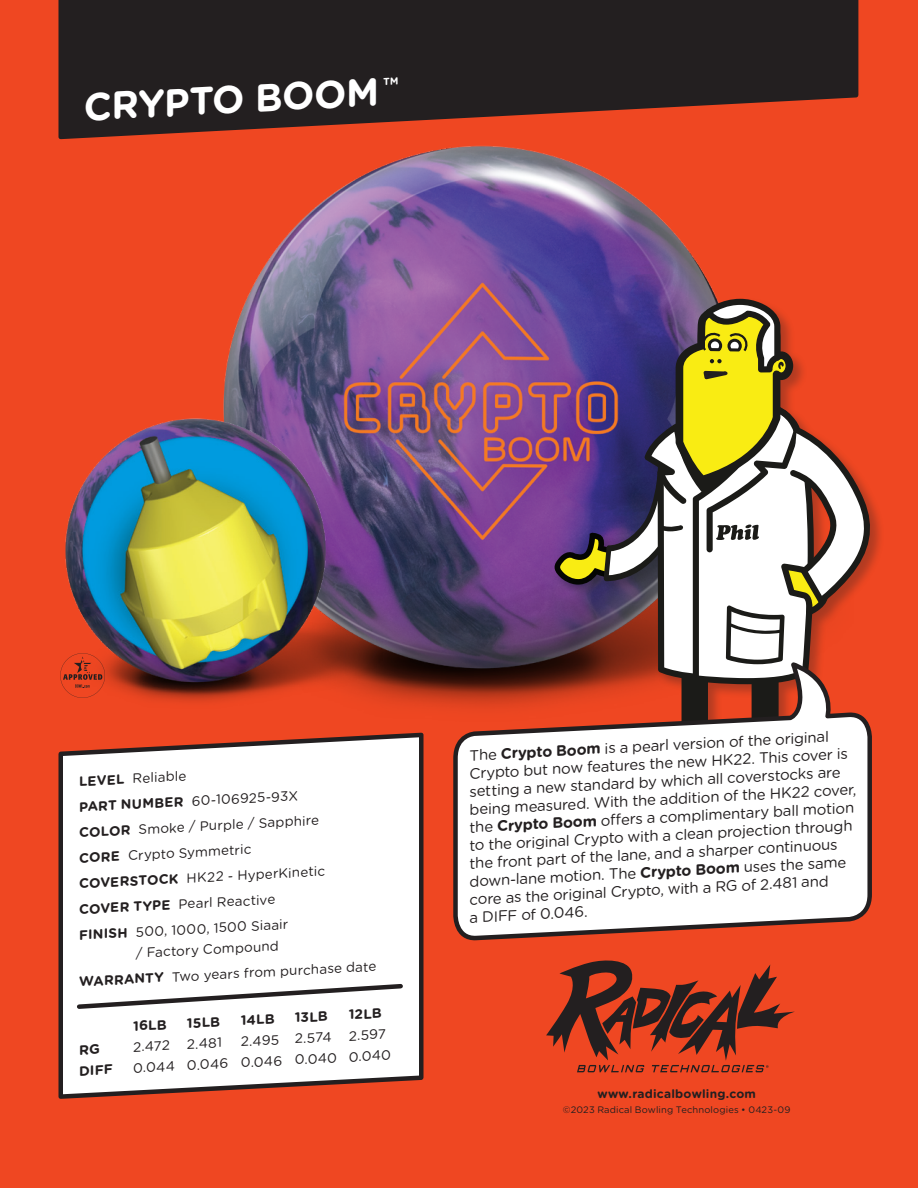
<style>
.page{position:relative;width:918px;height:1188px;background:#ef4722}
.page>*{position:absolute;margin:0;border:0;box-sizing:border-box;transform-origin:0 0}
.Ball_Poster_Specific{font:700 39px "Gotham Rounded";color:#fff}
.Ball_Poster_Specific-2{font:15px "Gotham Rounded";color:#231f20}
.Ball_Poster_Specific-3{font:13.5px/21px "Gotham Rounded";color:#231f20}
.Ball_Poster_Specific-4{font:700 13.5px "Gotham Rounded";color:#231f20}
.t1{font:700 12px "Gotham Rounded";letter-spacing:.02em;color:#231f20}
.t2{font:9.3px "Gotham Rounded";letter-spacing:.015em;color:#231f20}
.s1{font-weight:700}
</style>
<div class="page">
<img style="left:223px;top:145px;width:492px;height:562px">
<svg style="left:58px;top:732px;width:366px;height:367px;background:#f4edec"></svg>
<svg style="left:58px;top:0;width:801px;height:140px"></svg>
<svg style="left:546px;top:960px;width:249px;height:112px"></svg>
<svg style="left:552px;top:294px;width:323px;height:362px;background:#a37c74"></svg>
<svg style="left:451px;top:656px;width:421px;height:285px;background:#e1c3bd"></svg>
<img style="left:58px;top:401px;width:325px;height:345px">
<svg style="left:74px;top:981px;width:331px;height:30px;background:#deddde"></svg>
<svg style="left:80px;top:1044px;width:19px;height:11px"></svg>
<p class="Ball_Poster_Specific" style="left:82px;top:79px;width:317px;rotate:-3deg">CRYPTO BOOM <sup>™</sup></p>
<p class="Ball_Poster_Specific-3" style="left:78px;top:770px;width:109px;rotate:-3deg"><span class="s1">LEVEL</span> Reliable</p>
<p class="Ball_Poster_Specific-3" style="left:78px;top:796px;width:221px;rotate:-3deg"><span class="s1">PART NUMBER</span> 60-106925-93X</p>
<p class="Ball_Poster_Specific-3" style="left:78px;top:821px;width:242px;rotate:-3deg"><span class="s1">COLOR</span> Smoke / Purple / Sapphire</p>
<p class="Ball_Poster_Specific-3" style="left:78px;top:847px;width:174px;rotate:-3deg"><span class="s1">CORE</span> Crypto Symmetric</p>
<p class="Ball_Poster_Specific-3" style="left:78px;top:873px;width:248px;rotate:-3deg"><span class="s1">COVERSTOCK</span> HK22 - HyperKinetic</p>
<p class="Ball_Poster_Specific-3" style="left:78px;top:898px;width:198px;rotate:-3deg"><span class="s1">COVER TYPE</span> Pearl Reactive</p>
<p class="Ball_Poster_Specific-3" style="left:134px;top:921px;width:155px;text-indent:-56px;rotate:-3deg"><span class="s1">FINISH</span> 500, 1000, 1500 Siaair / Factory Compound</p>
<p class="Ball_Poster_Specific-3" style="left:78px;top:971px;width:299px;rotate:-3deg"><span class="s1">WARRANTY</span> Two years from purchase date</p>
<p class="Ball_Poster_Specific-4" style="left:132px;top:1016px;width:35px;rotate:-3deg">16LB</p>
<p class="Ball_Poster_Specific-4" style="left:186px;top:1013px;width:35px;rotate:-3deg">15LB</p>
<p class="Ball_Poster_Specific-4" style="left:240px;top:1010px;width:35px;rotate:-3deg">14LB</p>
<p class="Ball_Poster_Specific-4" style="left:294px;top:1008px;width:35px;rotate:-3deg">13LB</p>
<p class="Ball_Poster_Specific-4" style="left:348px;top:1005px;width:35px;rotate:-3deg">12LB</p>
<p class="Ball_Poster_Specific-3" style="left:132px;top:1036px;width:38px;rotate:-3deg">2.472</p>
<p class="Ball_Poster_Specific-3" style="left:186px;top:1033px;width:37px;rotate:-3deg">2.481</p>
<p class="Ball_Poster_Specific-3" style="left:240px;top:1030px;width:92px;rotate:-3deg">2.495 2.574</p>
<p class="Ball_Poster_Specific-3" style="left:348px;top:1025px;width:39px;rotate:-3deg">2.597</p>
<p class="Ball_Poster_Specific-4" style="left:78px;top:1061px;width:35px;rotate:-3deg">DIFF</p>
<p class="Ball_Poster_Specific-3" style="left:132px;top:1057px;width:260px;rotate:-3deg">0.044 0.046 0.046 0.040 0.040</p>
<p class="Ball_Poster_Specific-2" style="left:469px;top:745px;width:361px;rotate:-3deg">The <span class="s1">Crypto Boom</span> is a pearl version of the original</p>
<p class="Ball_Poster_Specific-2" style="left:469px;top:763px;width:380px;rotate:-3deg">Crypto but now features the new HK22. This cover is</p>
<p class="Ball_Poster_Specific-2" style="left:469px;top:781px;width:373px;rotate:-3deg">setting a new standard by which all coverstocks are</p>
<p class="Ball_Poster_Specific-2" style="left:469px;top:799px;width:389px;rotate:-3deg">being measured. With the addition of the HK22 cover,</p>
<p class="Ball_Poster_Specific-2" style="left:469px;top:817px;width:387px;rotate:-3deg">the <span class="s1">Crypto Boom</span> off ers a complimentary ball motion</p>
<p class="Ball_Poster_Specific-2" style="left:469px;top:835px;width:385px;rotate:-3deg">to the original Crypto with a clean projection through</p>
<p class="Ball_Poster_Specific-2" style="left:469px;top:853px;width:370px;rotate:-3deg">the front part of the lane, and a sharper continuous</p>
<p class="Ball_Poster_Specific-2" style="left:469px;top:871px;width:379px;rotate:-3deg">down-lane motion. The <span class="s1">Crypto Boom</span> uses the same</p>
<p class="Ball_Poster_Specific-2" style="left:469px;top:889px;width:361px;rotate:-3deg">core as the original Crypto, with a RG of 2.481 and</p>
<p class="Ball_Poster_Specific-2" style="left:469px;top:907px;width:120px;rotate:-3deg">a DIFF of 0.046.</p>
<p class="t1" style="left:597px;top:1085px;width:160px">www.radicalbowling.com</p>
<p class="t2" style="left:563px;top:1103px;width:229px">©2023 Radical Bowling Technologies • 0423-09</p>
</div>
